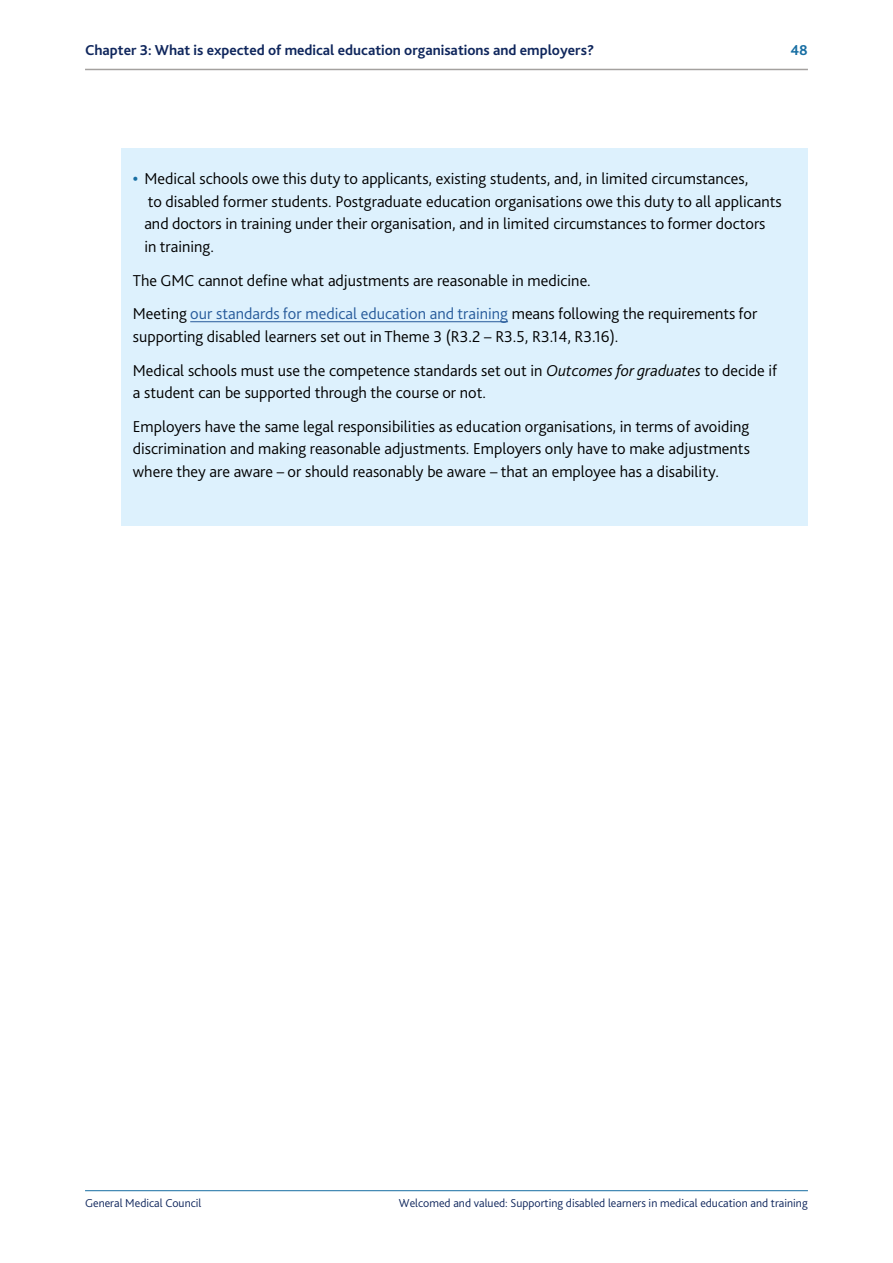
<style>
.page{position:relative;width:893px;height:1263px;background:#fff}
.page>*{position:absolute;margin:0;border:0;box-sizing:border-box;transform-origin:0 0}
.t1{font:300 16.5px/22.5px "Bliss 2";color:#000}
.t2{font:700 15px "Bliss 2";color:#0f265c}
.t3{font:700 15px "Bliss 2";color:#176ea3}
.t4{font:300 12px "Bliss 2";color:#0f265c}
.s1{font-weight:700;color:#176ea3}
.s2{color:#275b9b}
.s3{font-style:italic}
</style>
<div class="page">
<hr style="left:85px;top:69px;width:723px;height:1px;background:#a4a19f">
<hr style="left:85px;top:1190px;width:723px;height:1px;background:#176ea3">
<div style="left:121px;top:149px;width:687px;height:377px;background:#ddf1fd"></div>
<hr style="left:190px;top:321px;width:318px;height:1px;background:#275b9b">
<p class="t2" style="left:85px;top:41px;width:511px">Chapter 3: What is expected of medical education organisations and employers?</p>
<p class="t3" style="left:790px;top:41px;width:19px">48</p>
<p class="t1" style="left:144px;top:167px;width:639px;text-indent:-11px"><span class="s1">•</span> Medical schools owe this duty to applicants, existing students, and, in limited circumstances,<br>to disabled former students. Postgraduate education organisations owe this duty to all applicants and doctors in training under their organisation, and in limited circumstances to former doctors<br>in training.</p>
<p class="t1" style="left:133px;top:263px;width:626px;line-height:33.8px">The GMC cannot define what adjustments are reasonable in medicine.<br>Meeting <span class="s2">our standards for medical education and training</span> means following the requirements for</p>
<p class="t1" style="left:133px;top:319px;width:646px;line-height:33.8px">supporting disabled learners set out in Theme 3 (R3.2 – R3.5, R3.14, R3.16).<br>Medical schools must use the competence standards set out in <span class="s3">Outcomes for graduates</span> to decide if</p>
<p class="t1" style="left:133px;top:375px;width:618px;line-height:33.8px">a student can be supported through the course or not.<br>Employers have the same legal responsibilities as education organisations, in terms of avoiding</p>
<p class="t1" style="left:133px;top:437px;width:618px">discrimination and making reasonable adjustments. Employers only have to make adjustments where they are aware – or should reasonably be aware – that an employee has a disability.</p>
<p class="t4" style="left:85px;top:1196px;width:118px">General Medical Council</p>
<p class="t4" style="left:399px;top:1196px;width:410px">Welcomed and valued: Supporting disabled learners in medical education and training</p>
</div>
